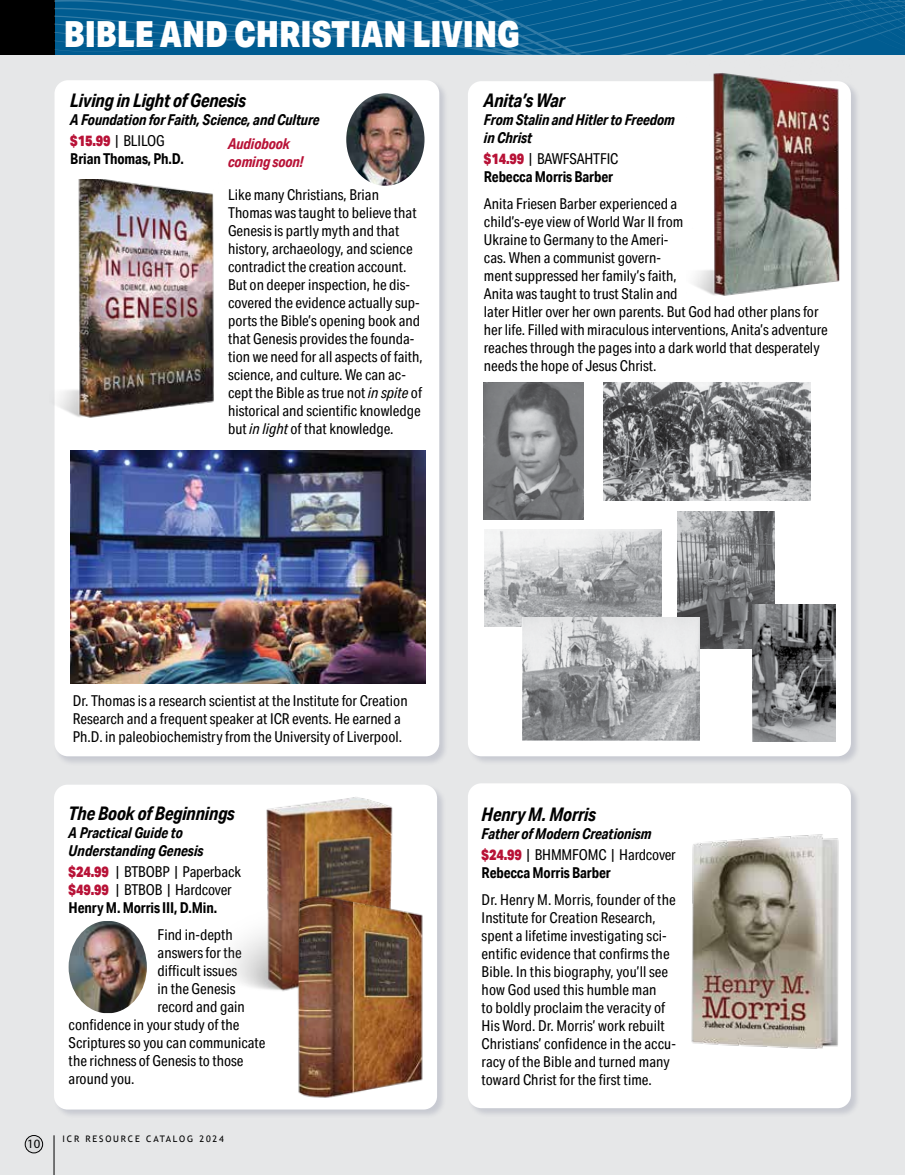
<style>
.page{position:relative;width:905px;height:1175px;background:#fff}
.page>*{position:absolute;margin:0;border:0;box-sizing:border-box;transform-origin:0 0}
.t1{font:900 36px "Aktiv Grotesk Cd";color:#fff}
.t2{font:italic 700 18.75px "Aktiv Grotesk Cd";letter-spacing:-.01em;color:#000}
.t3{font:15px/18px "Aktiv Grotesk Cd";color:#000}
.t4{font:italic 700 15px/21px "Aktiv Grotesk Cd";letter-spacing:-.01em;color:#000}
.t5{font:700 15px/18px "Aktiv Grotesk Cd";letter-spacing:-.01em;color:#000}
.t6{font:italic 700 15px/18px "Aktiv Grotesk Cd";letter-spacing:-.01em;color:#b81237}
.t7{font:12.75px "Myriad Pro";color:#000}
.t8{font:9px "Trebuchet MS";letter-spacing:.2em;color:#000}
.s1{font-weight:900;font-style:normal;color:#b81237}
.s2{font-weight:400;font-style:normal}
.s3{font-style:italic}
.s4{font-weight:900;color:#b81237}
.s5{font-weight:400}
.s6{font-weight:700}
</style>
<div class="page">
<div style="left:0;top:0;width:904px;height:1174px;background:#e6e7e8"></div>
<div style="left:467px;top:782px;width:393px;height:335px;background:#1d2552;opacity:.15"></div>
<div style="left:468px;top:783px;width:383px;height:325px;background:#fff;border-radius:14px"></div>
<div style="left:467px;top:81px;width:393px;height:685px;background:#1d2552;opacity:.15"></div>
<div style="left:468px;top:81px;width:383px;height:675px;background:#fff;border-radius:14px"></div>
<div style="left:53px;top:784px;width:394px;height:335px;background:#1d2552;opacity:.15"></div>
<div style="left:54px;top:784px;width:383px;height:325px;background:#fff;border-radius:14px"></div>
<div style="left:0;top:0;width:54px;height:54px;background:#000"></div>
<div style="left:25px;top:1135px;width:18px;height:17px;background:#dcddde;border-radius:50%"></div>
<div style="left:25px;top:1135px;width:18px;height:18px;border:1px solid #000;border-radius:50%"></div>
<hr style="left:54px;top:1135px;width:1px;height:39px;background:#000">
<div style="left:54px;top:80px;width:395px;height:685px;background:#1d2552;opacity:.15"></div>
<div style="left:54px;top:80px;width:385px;height:676px;background:#fff;border-radius:14px"></div>
<img style="left:346px;top:93px;width:78px;height:93px">
<img style="left:691px;top:834px;width:148px;height:215px">
<img style="left:69px;top:921px;width:78px;height:92px">
<img style="left:694px;top:73px;width:157px;height:223px">
<img style="left:216px;top:784px;width:205px;height:207px">
<img style="left:292px;top:890px;width:131px;height:208px">
<svg style="left:54px;top:0;width:850px;height:54px;background:#086094"></svg>
<img style="left:603px;top:382px;width:207px;height:118px">
<img style="left:677px;top:512px;width:98px;height:136px">
<img style="left:484px;top:382px;width:99px;height:137px">
<img style="left:752px;top:604px;width:83px;height:137px">
<img style="left:54px;top:179px;width:160px;height:241px">
<img style="left:70px;top:451px;width:355px;height:232px">
<img style="left:484px;top:530px;width:177px;height:96px">
<img style="left:522px;top:617px;width:177px;height:123px">
<h1 class="t1" style="left:64px;top:11px;width:458px">BIBLE AND CHRISTIAN LIVING</h1>
<p class="t2" style="left:70px;top:89px;width:177px">Living in Light of Genesis</p>
<p class="t4" style="left:70px;top:109px;width:251px">A Foundation for Faith, Science, and Culture <span class="s1">$15.99</span> <span class="s2">| BLILOG</span></p>
<p class="t5" style="left:70px;top:150px;width:115px">Brian Thomas, Ph.D.</p>
<p class="t3" style="left:228px;top:186px;width:196px">Like many Christians, Brian Thomas was taught to believe that Genesis is partly myth and that history, archaeology, and science contradict the creation account.<br>But on deeper inspection, he dis&shy;covered the evidence actually sup&shy;ports the Bible’s opening book and that Genesis provides the founda&shy;tion we need for all aspects of faith, science, and culture. We can ac&shy;cept the Bible as true not <span class="s3">in spite</span> of historical and scientific knowledge but <span class="s3">in light</span> of that knowledge.</p>
<p class="t6" style="left:228px;top:134px;width:77px">Audiobook coming soon!</p>
<p class="t2" style="left:484px;top:89px;width:82px">Anita’s War</p>
<p class="t4" style="left:484px;top:111px;width:192px;line-height:18px">From Stalin and Hitler to Freedom in Christ</p>
<p class="t5" style="left:484px;top:150px;width:136px"><span class="s4">$14.99</span> <span class="s5">| BAWFSAHTFIC<br></span>Rebecca Morris Barber</p>
<p class="t3" style="left:484px;top:195px;width:345px">Anita Friesen Barber experienced a<br>child’s-eye view of World War II from<br>Ukraine to Germany to the Ameri-<br>cas. When a communist govern-<br>ment suppressed her family’s faith,<br>Anita was taught to trust Stalin and<br>later Hitler over her own parents. But God had other plans for her life. Filled with miraculous interventions, Anita’s adventure reaches through the pages into a dark world that desperately needs the hope of Jesus Christ.</p>
<p class="t3" style="left:73px;top:692px;width:336px">Dr. Thomas is a research scientist at the Institute for Creation<br>Research and a frequent speaker at ICR events. He earned a<br>Ph.D. in paleobiochemistry from the University of Liverpool.</p>
<p class="t7" style="left:27px;top:1136px;width:15px">10</p>
<p class="t2" style="left:69px;top:802px;width:168px">The Book of Beginnings</p>
<p class="t4" style="left:69px;top:823px;width:136px;line-height:18px">A Practical Guide to<br>Understanding Genesis</p>
<p class="t3" style="left:69px;top:862px;width:174px"><span class="s4">$24.99</span> | BTBOBP | Paperback <span class="s4">$49.99</span> | BTBOB | Hardcover<br><span class="s6">Henry M. Morris III, D.Min.</span></p>
<p class="t3" style="left:158px;top:925px;width:77px">Find in-depth</p>
<p class="t3" style="left:158px;top:943px;width:86px">answers for the</p>
<p class="t3" style="left:158px;top:961px;width:81px">difficult issues</p>
<p class="t3" style="left:158px;top:979px;width:79px">in the Genesis</p>
<p class="t3" style="left:158px;top:997px;width:89px">record and gain</p>
<p class="t3" style="left:69px;top:1015px;width:172px">confidence in your study of the</p>
<p class="t3" style="left:69px;top:1033px;width:198px">Scriptures so you can communicate</p>
<p class="t3" style="left:69px;top:1051px;width:176px">the richness of Genesis to those</p>
<p class="t3" style="left:69px;top:1069px;width:67px">around you.</p>
<p class="t8" style="left:62px;top:1133px;width:163px">ICR RESOURCE CATALOG 2024</p>
<p class="t2" style="left:481px;top:802px;width:116px">Henry M. Morris</p>
<p class="t4" style="left:481px;top:822px;width:196px">Father of Modern Creationism <span class="s1">$24.99</span> <span class="s2">| BHMMFOMC | Hardcover</span></p>
<p class="t5" style="left:481px;top:863px;width:131px">Rebecca Morris Barber</p>
<p class="t3" style="left:481px;top:890px;width:196px">Dr. Henry M. Morris, founder of the Institute for Creation Research, spent a lifetime investigating sci&shy;entific evidence that confirms the Bible. In this biography, you’ll see how God used this humble man<br>to boldly proclaim the veracity of His Word. Dr. Morris’ work rebuilt Christians’ confidence in the accu&shy;racy of the Bible and turned many toward Christ for the first time.</p>
</div>
